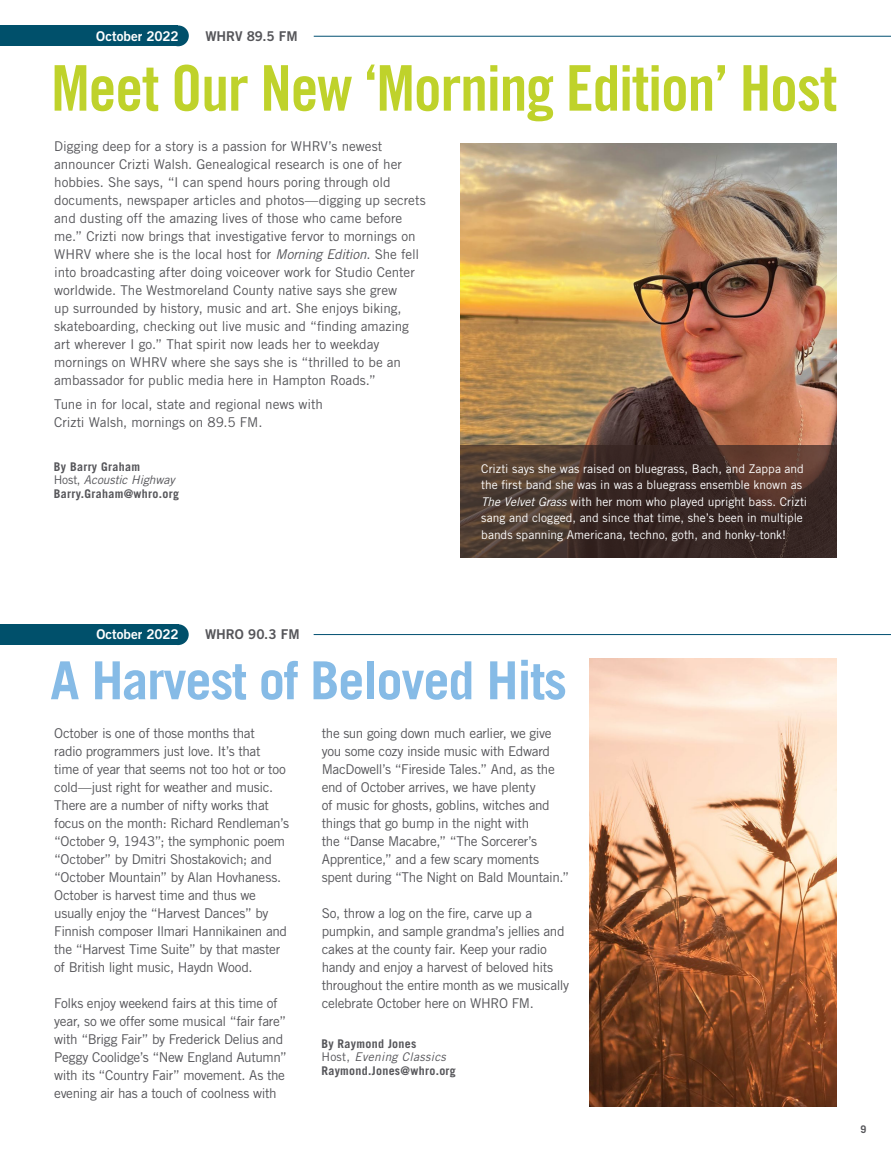
<style>
.page{position:relative;width:891px;height:1161px;background:#fff}
.page>*{position:absolute;margin:0;border:0;box-sizing:border-box;transform-origin:0 0}
.t1{font:63px "Trade Gothic Bold Cond Twenty";letter-spacing:-.02em;color:#bfd22b}
.t2{font:700 52.5px "Trade Gothic";letter-spacing:-.025em;color:#86bbe6}
.t3{font:13.5px/18px "Trade Gothic LT Std";letter-spacing:-.02em;color:#56565a}
.t4{font:13.5px "Trade Gothic LT Std Bd 2";color:#fff}
.t5{font:13.5px "Trade Gothic LT Std Bd 2";letter-spacing:-.005em;color:#56565a}
.t6{font:12px/16.5px "Trade Gothic LT Std";color:#fff}
.t7{font:700 12px "Trade Gothic";letter-spacing:.025em;color:#56565a}
.t8{font:italic 12px "Trade Gothic LT Std";letter-spacing:-.005em;color:#56565a}
.t9{font:italic 12px "Trade Gothic LT Std";letter-spacing:.015em;color:#56565a}
.t10{font:700 10.5px "Trade Gothic";color:#56565a}
.s1{font-style:italic}
.s2{font-family:"Trade Gothic";font-style:normal}
</style>
<div class="page">
<img style="left:461px;top:143px;width:376px;height:302px">
<svg style="left:460px;top:445px;width:377px;height:113px;background:#443029"></svg>
<div style="left:0;top:624px;width:178px;height:21px;background:#00506b"></div>
<div style="left:167px;top:624px;width:22px;height:21px;background:#00506b;border-radius:50%"></div>
<hr style="left:314px;top:634px;width:577px;height:1px;background:#004f71">
<hr style="left:314px;top:36px;width:577px;height:1px;background:#004f71">
<div style="left:168px;top:25px;width:21px;height:21px;background:#00506b;border-radius:50%"></div>
<div style="left:0;top:25px;width:178px;height:21px;background:#00506b"></div>
<img style="left:590px;top:659px;width:247px;height:448px">
<p class="t4" style="left:96px;top:27px;width:84px">October 2022</p>
<p class="t5" style="left:205px;top:28px;width:94px">WHRV 89.5 FM</p>
<h1 class="t1" style="left:51px;top:50px;width:788px">Meet Our New ‘Morning Edition’ Host</h1>
<p class="t3" style="left:54px;top:137px;width:373px">Digging deep for a story is a passion for WHRV’s newest announcer Crizti Walsh. Genealogical research is one of her hobbies. She says, “I can spend hours poring through old documents, newspaper articles and photos—digging up secrets and dusting off the amazing lives of those who came before me.” Crizti now brings that investigative fervor to mornings on WHRV where she is the local host for <span class="s1">Morning Edition</span>. She fell into broadcasting after doing voiceover work for Studio Center worldwide. The Westmoreland County native says she grew<br>up surrounded by history, music and art. She enjoys biking, skateboarding, checking out live music and “finding amazing art wherever I go.” That spirit now leads her to weekday mornings on WHRV where she says she is “thrilled to be an ambassador for public media here in Hampton Roads.”</p>
<p class="t3" style="left:54px;top:395px;width:270px">Tune in for local, state and regional news with<br>Crizti Walsh, mornings on 89.5 FM.</p>
<p class="t7" style="left:54px;top:459px;width:88px">By Barry Graham</p>
<p class="t8" style="left:54px;top:473px;width:122px"><span class="s2">Host,</span> Acoustic Highway</p>
<p class="t7" style="left:54px;top:486px;width:127px">Barry.Graham@whro.org</p>
<p class="t6" style="left:481px;top:460px;width:327px">Crizti says she was raised on bluegrass, Bach, and Zappa and the first band she was in was a bluegrass ensemble known as <span class="s1">The Velvet Grass</span> with her mom who played upright bass. Crizti sang and clogged, and since that time, she’s been in multiple bands spanning Americana, techno, goth, and honky-tonk!</p>
<p class="t4" style="left:96px;top:626px;width:84px">October 2022</p>
<p class="t5" style="left:205px;top:626px;width:96px">WHRO 90.3 FM</p>
<h2 class="t2" style="left:50px;top:648px;width:518px">A Harvest of Beloved Hits</h2>
<p class="t3" style="left:54px;top:724px;width:236px">October is one of those months that<br>radio programmers just love. It’s that<br>time of year that seems not too hot or too cold—just right for weather and music.<br>There are a number of nifty works that focus on the month: Richard Rendleman’s “October 9, 1943”; the symphonic poem “October” by Dmitri Shostakovich; and “October Mountain” by Alan Hovhaness.<br>October is harvest time and thus we usually enjoy the “Harvest Dances” by Finnish composer Ilmari Hannikainen and the “Harvest Time Suite” by that master of British light music, Haydn Wood.</p>
<p class="t3" style="left:54px;top:994px;width:234px">Folks enjoy weekend fairs at this time of year, so we offer some musical “fair fare” with “Brigg Fair” by Frederick Delius and Peggy Coolidge’s “New England Autumn” with its “Country Fair” movement. As the evening air has a touch of coolness with</p>
<p class="t3" style="left:322px;top:724px;width:249px">the sun going down much earlier, we give you some cozy inside music with Edward MacDowell’s “Fireside Tales.” And, as the end of October arrives, we have plenty<br>of music for ghosts, goblins, witches and things that go bump in the night with<br>the “Danse Macabre,” “The Sorcerer’s Apprentice,” and a few scary moments spent during “The Night on Bald Mountain.”</p>
<p class="t3" style="left:322px;top:904px;width:249px">So, throw a log on the fire, carve up a pumpkin, and sample grandma’s jellies and cakes at the county fair. Keep your radio handy and enjoy a harvest of beloved hits throughout the entire month as we musically celebrate October here on WHRO FM.</p>
<p class="t7" style="left:321px;top:1036px;width:97px">By Raymond Jones</p>
<p class="t9" style="left:321px;top:1050px;width:126px"><span class="s2">Host,</span> Evening Classics</p>
<p class="t7" style="left:321px;top:1063px;width:136px">Raymond.Jones@whro.org</p>
<p class="t10" style="left:860px;top:1123px;width:7px">9</p>
</div>
